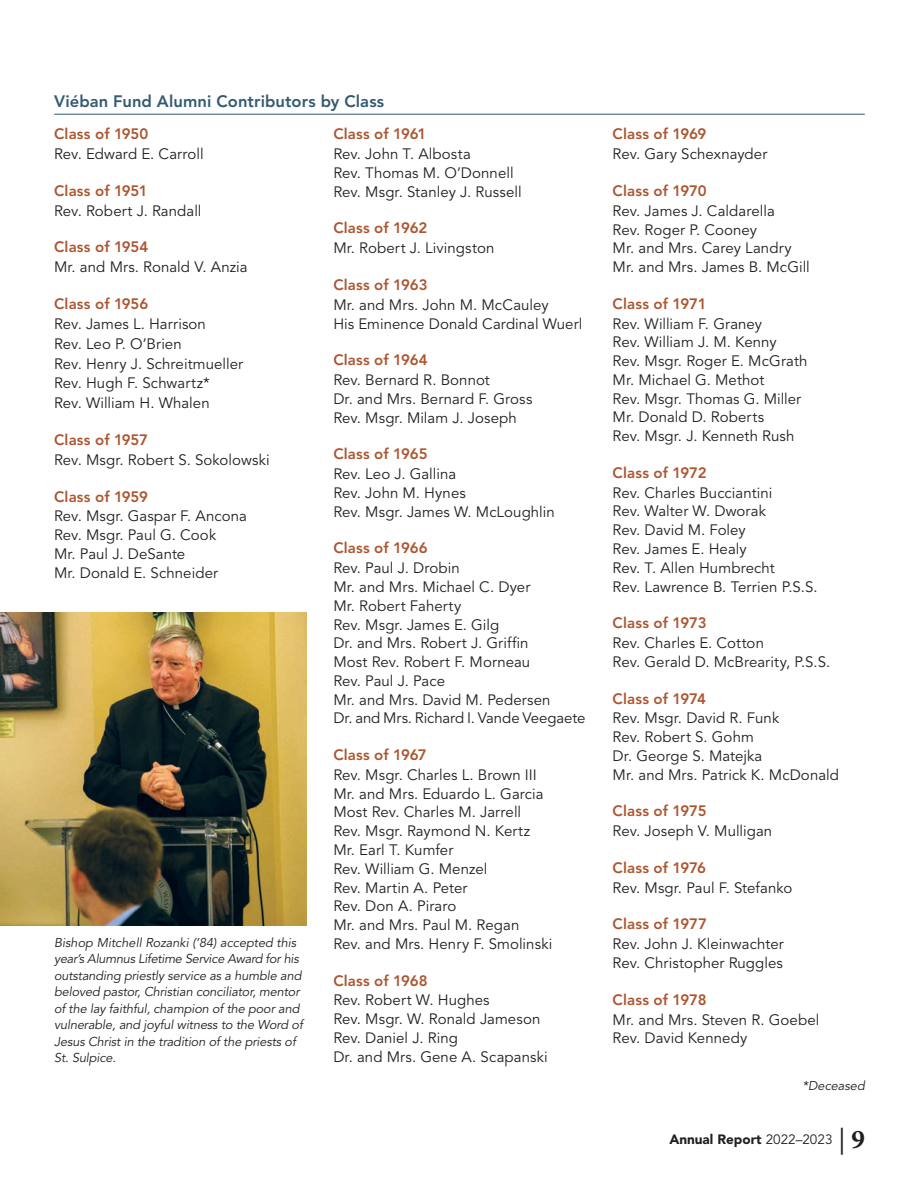
<style>
.page{position:relative;width:919px;height:1189px;background:#fff}
.page>*{position:absolute;margin:0;border:0;box-sizing:border-box;transform-origin:0 0}
._2022_Subhead2{font:800 16.5px "Avenir LT Std";letter-spacing:.005em;color:#345a70}
._2022_Name_Lists{font:15px "Avenir LT Std";letter-spacing:.005em;color:#231f20}
.Class_of____2023{font:800 15px "Avenir LT Std";letter-spacing:.01em;color:#ad5630}
._2022_Name_Lists-2{font:800 15px "Avenir LT Std";letter-spacing:.01em;color:#ad5630}
.t1{font:900 13.5px "Avenir LT Std";color:#231f20}
.t2{font:italic 12.75px/16.5px "Avenir LT Std";letter-spacing:-.01em;color:#231f20}
.s1{font-weight:400}
.s2{font-family:"Minion Pro";font-weight:400;font-size:27px}
.s3{font-family:"Minion Pro";font-weight:700;font-size:27px}
</style>
<div class="page">
<hr style="left:54px;top:114px;width:810px;height:1px;background:#345a70">
<img style="left:0;top:612px;width:306px;height:313px">
<p class="_2022_Subhead2" style="left:54px;top:92px;width:331px">Viéban Fund Alumni Contributors by Class</p>
<p class="_2022_Name_Lists-2" style="left:54px;top:125px;width:96px">Class of 1950</p>
<p class="_2022_Name_Lists" style="left:54px;top:145px;width:151px">Rev. Edward E. Carroll</p>
<p class="_2022_Name_Lists-2" style="left:54px;top:182px;width:95px">Class of 1951</p>
<p class="_2022_Name_Lists" style="left:54px;top:202px;width:149px">Rev. Robert J. Randall</p>
<p class="_2022_Name_Lists-2" style="left:54px;top:238px;width:96px">Class of 1954</p>
<p class="_2022_Name_Lists" style="left:54px;top:258px;width:195px">Mr. and Mrs. Ronald V. Anzia</p>
<p class="_2022_Name_Lists-2" style="left:54px;top:295px;width:96px">Class of 1956</p>
<p class="_2022_Name_Lists" style="left:54px;top:315px;width:153px">Rev. James L. Harrison</p>
<p class="_2022_Name_Lists" style="left:54px;top:335px;width:129px">Rev. Leo P. O’Brien</p>
<p class="_2022_Name_Lists" style="left:54px;top:355px;width:190px">Rev. Henry J. Schreitmueller</p>
<p class="_2022_Name_Lists" style="left:54px;top:374px;width:157px">Rev. Hugh F. Schwartz*</p>
<p class="_2022_Name_Lists" style="left:54px;top:394px;width:157px">Rev. William H. Whalen</p>
<p class="_2022_Name_Lists-2" style="left:54px;top:431px;width:95px">Class of 1957</p>
<p class="_2022_Name_Lists" style="left:54px;top:451px;width:217px">Rev. Msgr. Robert S. Sokolowski</p>
<p class="_2022_Name_Lists-2" style="left:54px;top:487px;width:95px">Class of 1959</p>
<p class="_2022_Name_Lists" style="left:54px;top:507px;width:194px">Rev. Msgr. Gaspar F. Ancona</p>
<p class="_2022_Name_Lists" style="left:54px;top:526px;width:163px">Rev. Msgr. Paul G. Cook</p>
<p class="_2022_Name_Lists" style="left:54px;top:545px;width:133px">Mr. Paul J. DeSante</p>
<p class="_2022_Name_Lists" style="left:54px;top:563px;width:165px">Mr. Donald E. Schneider</p>
<p class="Class_of____2023" style="left:333px;top:125px;width:95px">Class of 1961</p>
<p class="_2022_Name_Lists" style="left:333px;top:145px;width:139px">Rev. John T. Albosta</p>
<p class="_2022_Name_Lists" style="left:333px;top:164px;width:182px">Rev. Thomas M. O’Donnell</p>
<p class="_2022_Name_Lists" style="left:333px;top:183px;width:190px">Rev. Msgr. Stanley J. Russell</p>
<p class="_2022_Name_Lists-2" style="left:333px;top:219px;width:95px">Class of 1962</p>
<p class="_2022_Name_Lists" style="left:333px;top:239px;width:162px">Mr. Robert J. Livingston</p>
<p class="Class_of____2023" style="left:333px;top:276px;width:96px">Class of 1963</p>
<p class="_2022_Name_Lists" style="left:333px;top:296px;width:217px">Mr. and Mrs. John M. McCauley</p>
<p class="_2022_Name_Lists" style="left:333px;top:315px;width:250px">His Eminence Donald Cardinal Wuerl</p>
<p class="Class_of____2023" style="left:333px;top:351px;width:96px">Class of 1964</p>
<p class="_2022_Name_Lists" style="left:333px;top:371px;width:158px">Rev. Bernard R. Bonnot</p>
<p class="_2022_Name_Lists" style="left:333px;top:390px;width:200px">Dr. and Mrs. Bernard F. Gross</p>
<p class="_2022_Name_Lists" style="left:333px;top:409px;width:185px">Rev. Msgr. Milam J. Joseph</p>
<p class="Class_of____2023" style="left:333px;top:445px;width:96px">Class of 1965</p>
<p class="_2022_Name_Lists" style="left:333px;top:465px;width:124px">Rev. Leo J. Gallina</p>
<p class="_2022_Name_Lists" style="left:333px;top:484px;width:134px">Rev. John M. Hynes</p>
<p class="_2022_Name_Lists" style="left:333px;top:503px;width:223px">Rev. Msgr. James W. McLoughlin</p>
<p class="Class_of____2023" style="left:333px;top:539px;width:96px">Class of 1966</p>
<p class="_2022_Name_Lists" style="left:333px;top:559px;width:128px">Rev. Paul J. Drobin</p>
<p class="_2022_Name_Lists" style="left:333px;top:578px;width:198px">Mr. and Mrs. Michael C. Dyer</p>
<p class="_2022_Name_Lists" style="left:333px;top:597px;width:129px">Mr. Robert Faherty</p>
<p class="_2022_Name_Lists" style="left:333px;top:615px;width:167px">Rev. Msgr. James E. Gilg</p>
<p class="_2022_Name_Lists" style="left:333px;top:634px;width:197px">Dr. and Mrs. Robert J. Griffin</p>
<p class="_2022_Name_Lists" style="left:333px;top:653px;width:198px">Most Rev. Robert F. Morneau</p>
<p class="_2022_Name_Lists" style="left:333px;top:672px;width:113px">Rev. Paul J. Pace</p>
<p class="_2022_Name_Lists" style="left:333px;top:690px;width:219px">Mr. and Mrs. David M. Pedersen</p>
<p class="_2022_Name_Lists" style="left:333px;top:709px;width:254px">Dr. and Mrs. Richard I. Vande Veegaete</p>
<p class="Class_of____2023" style="left:333px;top:745px;width:95px">Class of 1967</p>
<p class="_2022_Name_Lists" style="left:333px;top:766px;width:205px">Rev. Msgr. Charles L. Brown III</p>
<p class="_2022_Name_Lists" style="left:333px;top:784px;width:212px">Mr. and Mrs. Eduardo L. Garcia</p>
<p class="_2022_Name_Lists" style="left:333px;top:803px;width:189px">Most Rev. Charles M. Jarrell</p>
<p class="_2022_Name_Lists" style="left:333px;top:822px;width:198px">Rev. Msgr. Raymond N. Kertz</p>
<p class="_2022_Name_Lists" style="left:333px;top:841px;width:121px">Mr. Earl T. Kumfer</p>
<p class="_2022_Name_Lists" style="left:333px;top:859px;width:155px">Rev. William G. Menzel</p>
<p class="_2022_Name_Lists" style="left:333px;top:878px;width:136px">Rev. Martin A. Peter</p>
<p class="_2022_Name_Lists" style="left:333px;top:897px;width:124px">Rev. Don A. Piraro</p>
<p class="_2022_Name_Lists" style="left:333px;top:916px;width:187px">Mr. and Mrs. Paul M. Regan</p>
<p class="_2022_Name_Lists" style="left:333px;top:934px;width:220px">Rev. and Mrs. Henry F. Smolinski</p>
<p class="Class_of____2023" style="left:333px;top:971px;width:96px">Class of 1968</p>
<p class="_2022_Name_Lists" style="left:333px;top:991px;width:158px">Rev. Robert W. Hughes</p>
<p class="_2022_Name_Lists" style="left:333px;top:1010px;width:208px">Rev. Msgr. W. Ronald Jameson</p>
<p class="_2022_Name_Lists" style="left:333px;top:1028px;width:126px">Rev. Daniel J. Ring</p>
<p class="_2022_Name_Lists" style="left:333px;top:1047px;width:216px">Dr. and Mrs. Gene A. Scapanski</p>
<p class="t2" style="left:54px;top:934px;width:250px">Bishop Mitchell Rozanki (’84) accepted this year’s Alumnus Lifetime Service Award for his outstanding priestly service as a humble and beloved pastor, Christian conciliator, mentor of the lay faithful, champion of the poor and vulnerable, and joyful witness to the Word of Jesus Christ in the tradition of the priests of St. Sulpice.</p>
<p class="Class_of____2023" style="left:612px;top:125px;width:95px">Class of 1969</p>
<p class="_2022_Name_Lists" style="left:612px;top:145px;width:156px">Rev. Gary Schexnayder</p>
<p class="Class_of____2023" style="left:612px;top:182px;width:96px">Class of 1970</p>
<p class="_2022_Name_Lists" style="left:612px;top:202px;width:164px">Rev. James J. Caldarella</p>
<p class="_2022_Name_Lists" style="left:612px;top:221px;width:146px">Rev. Roger P. Cooney</p>
<p class="_2022_Name_Lists" style="left:612px;top:239px;width:180px">Mr. and Mrs. Carey Landry</p>
<p class="_2022_Name_Lists" style="left:612px;top:258px;width:198px">Mr. and Mrs. James B. McGill</p>
<p class="Class_of____2023" style="left:612px;top:294px;width:95px">Class of 1971</p>
<p class="_2022_Name_Lists" style="left:612px;top:315px;width:151px">Rev. William F. Graney</p>
<p class="_2022_Name_Lists" style="left:612px;top:333px;width:165px">Rev. William J. M. Kenny</p>
<p class="_2022_Name_Lists" style="left:612px;top:352px;width:196px">Rev. Msgr. Roger E. McGrath</p>
<p class="_2022_Name_Lists" style="left:612px;top:371px;width:153px">Mr. Michael G. Methot</p>
<p class="_2022_Name_Lists" style="left:612px;top:390px;width:190px">Rev. Msgr. Thomas G. Miller</p>
<p class="_2022_Name_Lists" style="left:612px;top:408px;width:153px">Mr. Donald D. Roberts</p>
<p class="_2022_Name_Lists" style="left:612px;top:427px;width:183px">Rev. Msgr. J. Kenneth Rush</p>
<p class="Class_of____2023" style="left:612px;top:463px;width:95px">Class of 1972</p>
<p class="_2022_Name_Lists" style="left:612px;top:484px;width:161px">Rev. Charles Bucciantini</p>
<p class="_2022_Name_Lists" style="left:612px;top:502px;width:155px">Rev. Walter W. Dworak</p>
<p class="_2022_Name_Lists" style="left:612px;top:521px;width:135px">Rev. David M. Foley</p>
<p class="_2022_Name_Lists" style="left:612px;top:540px;width:135px">Rev. James E. Healy</p>
<p class="_2022_Name_Lists" style="left:612px;top:559px;width:164px">Rev. T. Allen Humbrecht</p>
<p class="_2022_Name_Lists" style="left:612px;top:577px;width:206px">Rev. Lawrence B. Terrien P.S.S.</p>
<p class="Class_of____2023" style="left:612px;top:614px;width:96px">Class of 1973</p>
<p class="_2022_Name_Lists" style="left:612px;top:634px;width:153px">Rev. Charles E. Cotton</p>
<p class="_2022_Name_Lists" style="left:612px;top:653px;width:219px">Rev. Gerald D. McBrearity, P.S.S.</p>
<p class="Class_of____2023" style="left:612px;top:689px;width:95px">Class of 1974</p>
<p class="_2022_Name_Lists" style="left:612px;top:709px;width:168px">Rev. Msgr. David R. Funk</p>
<p class="_2022_Name_Lists" style="left:612px;top:728px;width:143px">Rev. Robert S. Gohm</p>
<p class="_2022_Name_Lists" style="left:612px;top:747px;width:151px">Dr. George S. Matejka</p>
<p class="_2022_Name_Lists" style="left:612px;top:765px;width:228px">Mr. and Mrs. Patrick K. McDonald</p>
<p class="Class_of____2023" style="left:612px;top:802px;width:95px">Class of 1975</p>
<p class="_2022_Name_Lists" style="left:612px;top:822px;width:161px">Rev. Joseph V. Mulligan</p>
<p class="Class_of____2023" style="left:612px;top:858px;width:95px">Class of 1976</p>
<p class="_2022_Name_Lists" style="left:612px;top:878px;width:181px">Rev. Msgr. Paul F. Stefanko</p>
<p class="Class_of____2023" style="left:612px;top:915px;width:96px">Class of 1977</p>
<p class="_2022_Name_Lists" style="left:612px;top:935px;width:173px">Rev. John J. Kleinwachter</p>
<p class="_2022_Name_Lists" style="left:612px;top:954px;width:172px">Rev. Christopher Ruggles</p>
<p class="Class_of____2023" style="left:612px;top:990px;width:95px">Class of 1978</p>
<p class="_2022_Name_Lists" style="left:612px;top:1010px;width:208px">Mr. and Mrs. Steven R. Goebel</p>
<p class="_2022_Name_Lists" style="left:612px;top:1029px;width:136px">Rev. David Kennedy</p>
<p class="t2" style="left:802px;top:1077px;width:64px">*Deceased</p>
<p class="t1" style="left:669px;top:1131px;width:197px">Annual Report <span class="s1">2022–2023</span> <span class="s2">|</span> <span class="s3">9</span></p>
</div>
